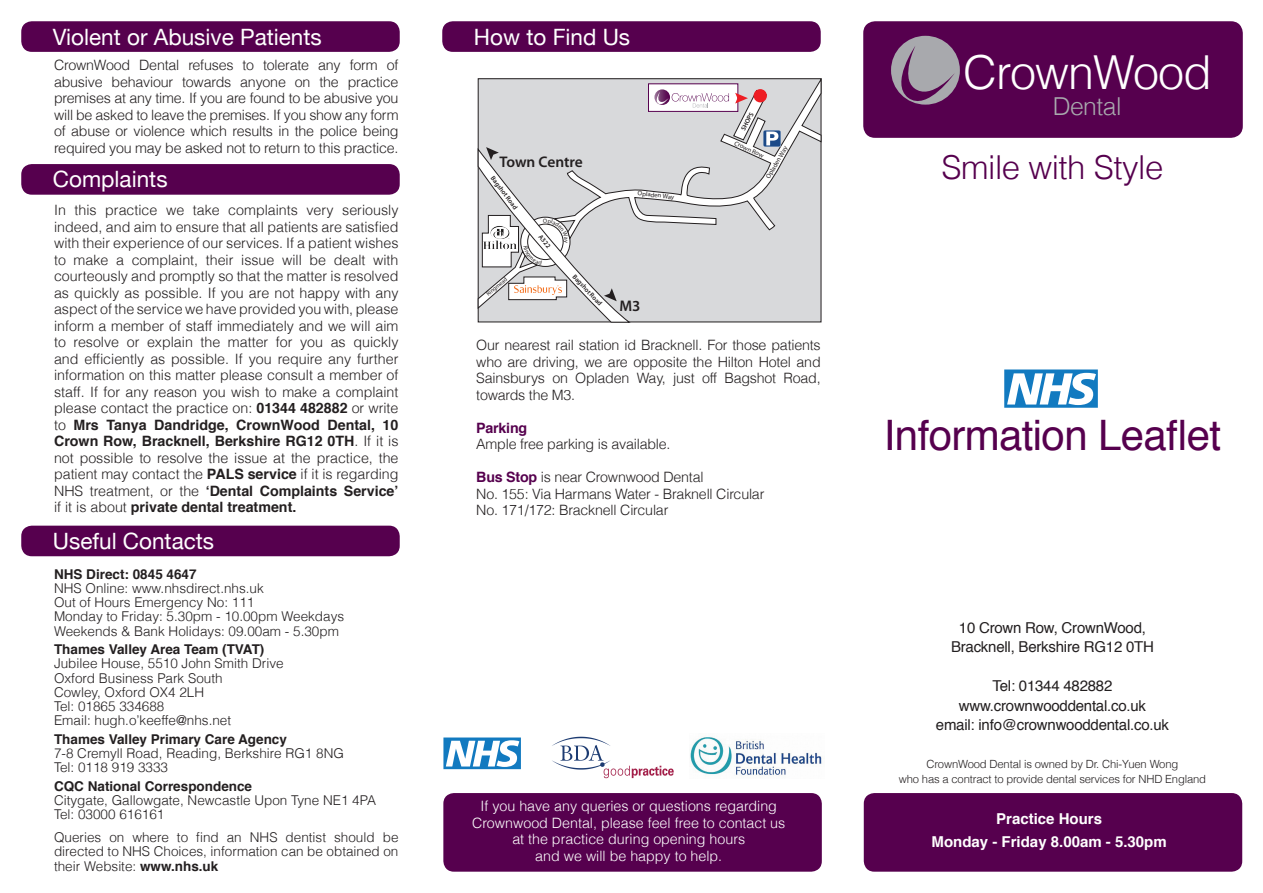
<style>
.page{position:relative;width:1263px;height:893px;background:#fff}
.page>*{position:absolute;margin:0;border:0;box-sizing:border-box;transform-origin:0 0}
.t1{font:300 46.8px "Helvetica";letter-spacing:-.02em;color:#fff}
.t2{font:42px "Helvetica";letter-spacing:-.015em;color:#56004e}
.t3{font:300 33px "Helvetica";letter-spacing:-.015em;color:#56004e}
.t4{font:300 24.75px "Helvetica";letter-spacing:-.02em;color:#a8a9ad}
.t5{font:22.5px "Helvetica Neue";color:#fff}
.t6{font:600 15.45px "Myriad Pro";letter-spacing:-.01em;color:#231f20}
.t7{font:15px/19.5px "Helvetica";letter-spacing:-.015em;color:#231f20;text-align:center}
.t8{font:700 15px/22.5px "Helvetica";color:#fff;text-align:center}
.t9{font:300 14.25px/16.5px "Helvetica";letter-spacing:-.015em;color:#231f20;text-align:justify}
.t10{font:300 14.25px/16.5px "Helvetica";color:#fff;text-align:center}
.t11{font:700 14.25px "Helvetica";letter-spacing:-.015em;color:#56004e}
.t12{font:300 13.5px/14.2px "Helvetica";color:#231f20}
.t13{font:700 13.5px "Helvetica";color:#231f20}
.t14{font:300 11.25px/15px "Helvetica";letter-spacing:-.015em;color:#231f20;text-align:center}
.t15{font:600 6.6px "Myriad Pro";color:#231f20}
.t16{font:6.6px "Myriad Pro";color:#231f20}
.t17{font:6px "Myriad Pro";color:#231f20}
.s1{font-weight:700}
.s2{font-weight:700;color:#56004e}
</style>
<div class="page">
<div style="left:21px;top:21px;width:379px;height:31px;background:#56004e;border-radius:11px"></div>
<div style="left:442px;top:21px;width:379px;height:31px;background:#56004e;border-radius:11px"></div>
<div style="left:21px;top:164px;width:379px;height:31px;background:#56004e;border-radius:11px"></div>
<div style="left:21px;top:526px;width:379px;height:30px;background:#56004e;border-radius:11px"></div>
<div style="left:443px;top:793px;width:379px;height:79px;background:#56004e;border-radius:11px"></div>
<div style="left:864px;top:793px;width:378px;height:79px;background:#56004e;border-radius:11px"></div>
<svg style="left:443px;top:737px;width:78px;height:32px"></svg>
<img style="left:552px;top:736px;width:122px;height:43px">
<img style="left:690px;top:737px;width:132px;height:38px">
<svg style="left:1004px;top:369px;width:94px;height:39px"></svg>
<div style="left:863px;top:21px;width:380px;height:117px;background:#56004e;border-radius:12px"></div>
<div style="left:891px;top:36px;width:69px;height:69px;background:#a8a9ad;border-radius:50%"></div>
<svg style="left:891px;top:46px;width:64px;height:59px"></svg>
<svg style="left:477px;top:79px;width:344px;height:243px;background:#d5d5d7"></svg>
<h3 class="t5" style="left:53px;top:17px;width:270px">Violent or Abusive Patients</h3>
<h3 class="t5" style="left:474px;top:17px;width:158px">How to Find Us</h3>
<p class="t9" style="left:54px;top:56px;width:346px">CrownWood Dental refuses to tolerate any form of abusive behaviour towards anyone on the practice premises at any time. If you are found to be abusive you will be asked to leave the premises. If you show any form of abuse or violence which results in the police being required you may be asked not to return to this practice.</p>
<h3 class="t5" style="left:53px;top:160px;width:116px">Complaints</h3>
<p class="t9" style="left:54px;top:201px;width:346px">In this practice we take complaints very seriously indeed, and aim to ensure that all patients are satisfied with their experience of our services. If a patient wishes to make a complaint, their issue will be dealt with courteously and promptly so that the matter is resolved as quickly as possible. If you are not happy with any aspect of the service we have provided you with, please inform a member of staff immediately and we will aim to resolve or explain the matter for you as quickly and efficiently as possible. If you require any further information on this matter please consult a member of staff. If for any reason you wish to make a complaint please contact the practice on: <span class="s1">01344 482882</span> or write to <span class="s1">Mrs Tanya Dandridge, CrownWood Dental, 10<br>Crown Row, Bracknell, Berkshire RG12 0TH</span>. If it is not possible to resolve the issue at the practice, the patient may contact the <span class="s1">PALS service</span> if it is regarding NHS treatment, or the <span class="s1">‘Dental Complaints Service’ </span>if it is about <span class="s1">private dental treatment.</span></p>
<h3 class="t5" style="left:53px;top:522px;width:163px">Useful Contacts</h3>
<p class="t13" style="left:54px;top:563px;width:144px">NHS Direct: 0845 4647</p>
<p class="t12" style="left:54px;top:580px;width:292px">NHS Online: www.nhsdirect.nhs.uk<br>Out of Hours Emergency No: 111<br>Monday to Friday: 5.30pm - 10.00pm Weekdays Weekends &amp; Bank Holidays: 09.00am - 5.30pm</p>
<p class="t13" style="left:54px;top:638px;width:212px">Thames Valley Area Team (TVAT)</p>
<p class="t12" style="left:54px;top:656px;width:231px">Jubilee House, 5510 John Smith Drive<br>Oxford Business Park South<br>Cowley, Oxford OX4 2LH<br>Tel: 01865 334688<br>Email: hugh.o’keeffe@nhs.net</p>
<p class="t13" style="left:54px;top:728px;width:234px">Thames Valley Primary Care Agency</p>
<p class="t12" style="left:54px;top:746px;width:291px">7-8 Cremyll Road, Reading, Berkshire RG1 8NG<br>Tel: 0118 919 3333</p>
<p class="t13" style="left:54px;top:775px;width:200px">CQC National Correspondence</p>
<p class="t12" style="left:54px;top:793px;width:323px">Citygate, Gallowgate, Newcastle Upon Tyne NE1 4PA<br>Tel: 03000 616161</p>
<p class="t12" style="left:54px;top:830px;width:346px;text-align:justify">Queries on where to find an NHS dentist should be directed to NHS Choices, information can be obtained on their Website: <span class="s1">www.nhs.uk</span></p>
<p class="t6" style="left:499px;top:152px;width:85px">Town Centre</p>
<p class="t15" style="left:496px;top:174px;width:41px;rotate:53deg">Bagshot Road</p>
<p class="t15" style="left:543px;top:233px;width:16px;rotate:49deg">A322</p>
<p class="t17" style="left:485px;top:292px;width:27px;rotate:-40deg">Ringmead</p>
<p class="t15" style="left:577px;top:273px;width:41px;rotate:47deg">Bagshot Road</p>
<p class="t16" style="left:638px;top:189px;width:38px;rotate:6deg">Opladen Way</p>
<p class="t6" style="left:619px;top:296px;width:23px">M3</p>
<p class="t15" style="left:739px;top:128px;width:21px;rotate:-62deg">SHOPS</p>
<p class="t16" style="left:737px;top:139px;width:33px;rotate:25deg">Crown Row</p>
<p class="t16" style="left:764px;top:176px;width:38px;rotate:-60deg">Opladen Way</p>
<p class="t9" style="left:476px;top:336px;width:346px">Our nearest rail station id Bracknell. For those patients who are driving, we are opposite the Hilton Hotel and Sainsburys on Opladen Way, just off Bagshot Road, towards the M3.</p>
<p class="t11" style="left:476px;top:416px;width:52px">Parking</p>
<p class="t9" style="left:476px;top:435px;width:196px">Ample free parking is available.</p>
<p class="t9" style="left:476px;top:468px;width:290px;text-align:left"><span class="s2">Bus Stop</span> is near Crownwood Dental<br>No. 155: Via Harmans Water - Braknell Circular<br>No. 171/172: Bracknell Circular</p>
<p class="t10" style="left:472px;top:797px;width:315px">If you have any queries or questions regarding Crownwood Dental, please feel free to contact us at the practice during opening hours<br>and we will be happy to help.</p>
<h1 class="t1" style="left:963px;top:34px;width:250px">CrownWood</h1>
<h3 class="t4" style="left:1053px;top:86px;width:70px">Dental</h3>
<h3 class="t3" style="left:941px;top:141px;width:223px">Smile with Style</h3>
<h2 class="t2" style="left:884px;top:402px;width:339px">Information Leaflet</h2>
<p class="t7" style="left:951px;top:618px;width:204px">10 Crown Row, CrownWood,<br>Bracknell, Berkshire RG12 0TH</p>
<p class="t7" style="left:936px;top:677px;width:235px">Tel: 01344 482882 www.crownwooddental.co.uk<br>email: info@crownwooddental.co.uk</p>
<p class="t14" style="left:899px;top:756px;width:309px">CrownWood Dental is owned by Dr. Chi-Yuen Wong<br>who has a contract to provide dental services for NHD England</p>
<p class="t8" style="left:932px;top:808px;width:237px">Practice Hours<br>Monday - Friday 8.00am - 5.30pm</p>
</div>
